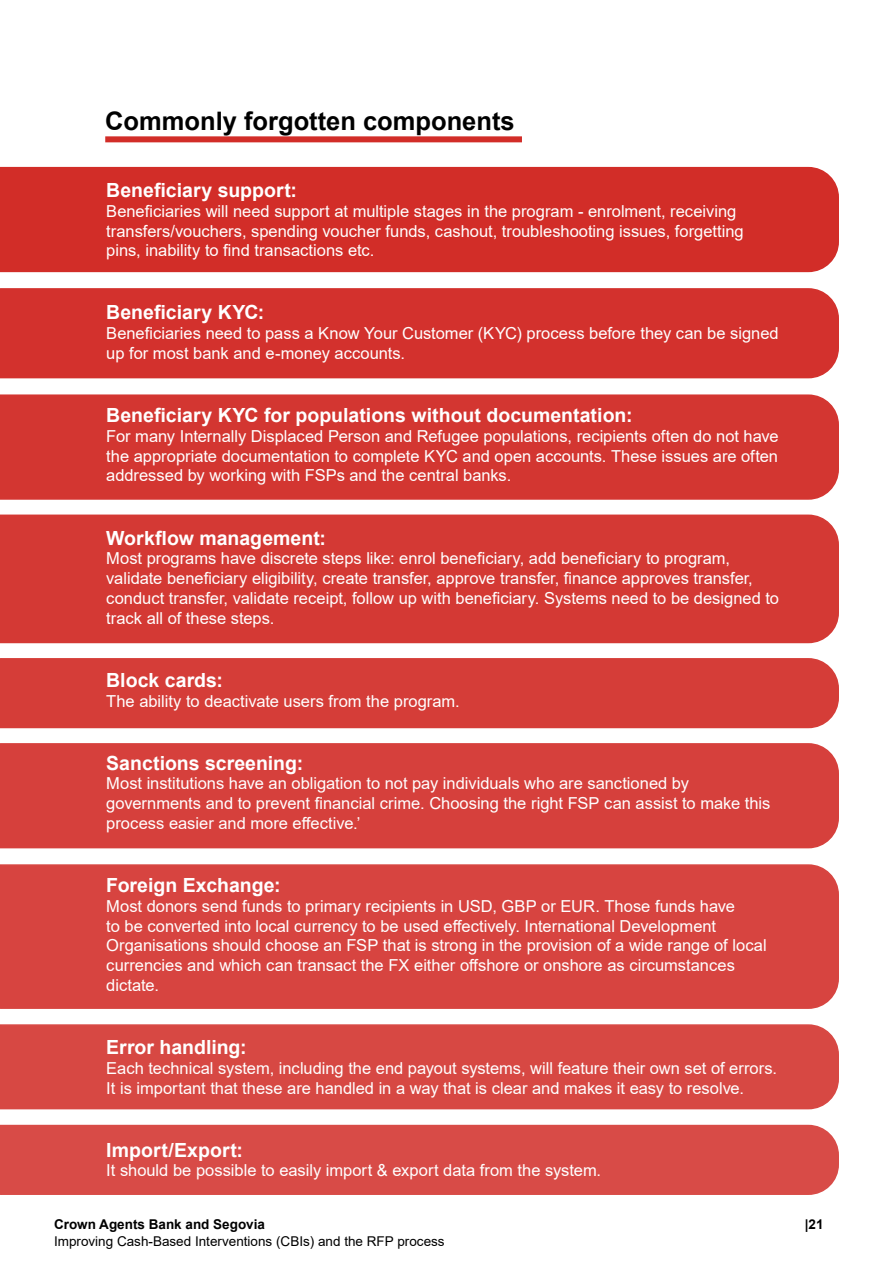
<style>
.page{position:relative;width:893px;height:1263px;background:#fff}
.page>*{position:absolute;margin:0;border:0;box-sizing:border-box;transform-origin:0 0}
.t1{font:700 25.5px "Arial";color:#000}
.t2{font:700 19.5px "Arial";color:#fff}
.t3{font:16.5px/19.8px "Arial";color:#fff}
.t4{font:13.5px "Arial";color:#000}
.t5{font:700 13.5px "Arial";color:#000}
</style>
<div class="page">
<div style="left:0;top:166px;width:839px;height:107px;background:#d22d28"></div>
<div style="left:0;top:514px;width:839px;height:130px;background:#d43934"></div>
<div style="left:0;top:658px;width:839px;height:71px;background:#d53d38"></div>
<div style="left:0;top:864px;width:839px;height:145px;background:#d74440"></div>
<div style="left:0;top:288px;width:839px;height:91px;background:#d3312d"></div>
<div style="left:0;top:1024px;width:839px;height:86px;background:#d74843"></div>
<div style="left:0;top:394px;width:839px;height:106px;background:#d33631"></div>
<div style="left:0;top:1124px;width:839px;height:71px;background:#d84b47"></div>
<div style="left:0;top:743px;width:839px;height:106px;background:#d6403c"></div>
<div style="left:105px;top:136px;width:417px;height:6px;background:#d22d28"></div>
<h1 class="t1" style="left:105px;top:103px;width:411px">Commonly forgotten components</h1>
<p class="t2" style="left:106px;top:176px;width:192px">Beneficiary support:</p>
<p class="t3" style="left:106px;top:201px;width:639px">Beneficiaries will need support at multiple stages in the program - enrolment, receiving transfers/vouchers, spending voucher funds, cashout, troubleshooting issues, forgetting pins, inability to find transactions etc.</p>
<p class="t2" style="left:106px;top:299px;width:160px">Beneficiary KYC:</p>
<p class="t3" style="left:106px;top:323px;width:674px">Beneficiaries need to pass a Know Your Customer (KYC) process before they can be signed up for most bank and e-money accounts.</p>
<p class="t2" style="left:106px;top:401px;width:528px">Beneficiary KYC for populations without documentation:</p>
<p class="t3" style="left:106px;top:426px;width:674px;text-align:justify">For many Internally Displaced Person and Refugee populations, recipients often do not have the appropriate documentation to complete KYC and open accounts. These issues are often addressed by working with FSPs and the central banks.</p>
<p class="t2" style="left:106px;top:524px;width:221px">Workflow management:</p>
<p class="t3" style="left:106px;top:548px;width:674px">Most programs have discrete steps like: enrol beneficiary, add beneficiary to program, validate beneficiary eligibility, create transfer, approve transfer, finance approves transfer, conduct transfer, validate receipt, follow up with beneficiary. Systems need to be designed to track all of these steps.</p>
<p class="t2" style="left:106px;top:666px;width:118px">Block cards:</p>
<p class="t3" style="left:106px;top:691px;width:355px">The ability to deactivate users from the program.</p>
<p class="t2" style="left:106px;top:749px;width:198px">Sanctions screening:</p>
<p class="t3" style="left:106px;top:773px;width:666px">Most institutions have an obligation to not pay individuals who are sanctioned by governments and to prevent financial crime. Choosing the right FSP can assist to make this process easier and more effective.’</p>
<p class="t2" style="left:106px;top:871px;width:176px">Foreign Exchange:</p>
<p class="t3" style="left:106px;top:896px;width:662px">Most donors send funds to primary recipients in USD, GBP or EUR. Those funds have<br>to be converted into local currency to be used effectively. International Development Organisations should choose an FSP that is strong in the provision of a wide range of local currencies and which can transact the FX either offshore or onshore as circumstances dictate.</p>
<p class="t2" style="left:106px;top:1033px;width:142px">Error handling:</p>
<p class="t3" style="left:106px;top:1058px;width:672px">Each technical system, including the end payout systems, will feature their own set of errors.<br>It is important that these are handled in a way that is clear and makes it easy to resolve.</p>
<p class="t2" style="left:106px;top:1136px;width:138px">Import/Export:</p>
<p class="t3" style="left:106px;top:1160px;width:496px">It should be possible to easily import &amp; export data from the system.</p>
<p class="t5" style="left:54px;top:1215px;width:213px">Crown Agents Bank and Segovia</p>
<p class="t5" style="left:805px;top:1215px;width:20px">|21</p>
<p class="t4" style="left:54px;top:1231px;width:392px">Improving Cash-Based Interventions (CBIs) and the RFP process</p>
</div>
